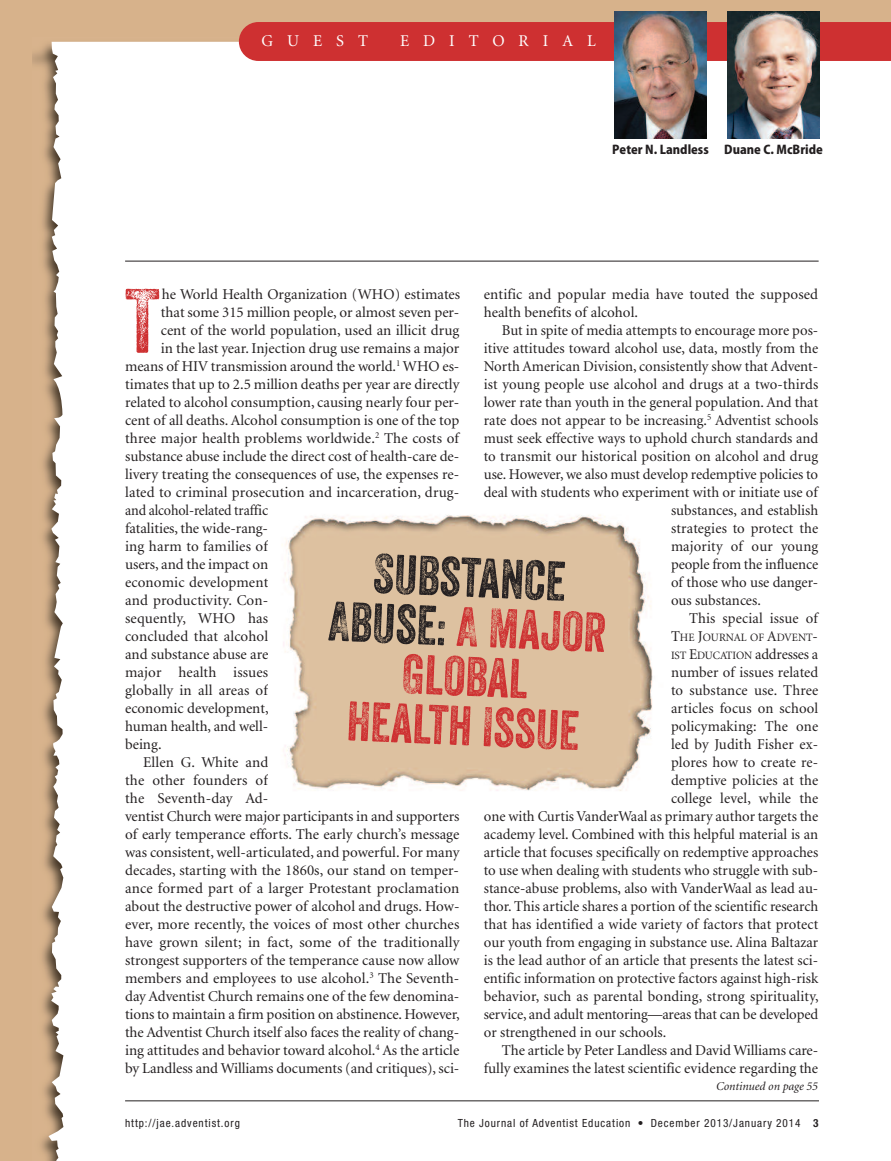
<style>
.page{position:relative;width:891px;height:1161px;background:#d7b28b}
.page>*{position:absolute;margin:0;border:0;box-sizing:border-box;transform-origin:0 0}
.t1{font:88.2px "Veneer Three";color:#ce3031}
.t2{font:54px/49.5px "Veneer Three";color:#ce3031;text-align:center;scale:.95 1}
.t3{font:16.5px "Minion";letter-spacing:.85em;color:#fff}
.t4{font:15px/18px "Minion";color:#231f20}
.t5{font:15px "Minion";color:#231f20;scale:.94 1}
.t6{font:800 12px "Koz Go Pro";color:#231f20}
.t7{font:italic 12px "Minion";color:#231f20}
.t8{font:condensed 11.25px "Helvetica Neue";letter-spacing:.08em;color:#231f20}
.t9{font:11.25px/18px "Minion";letter-spacing:-.015em;color:#231f20}
.t10{font:700 condensed 11.25px "Helvetica Neue";color:#231f20}
.s1{font-size:15px}
.s2{color:#231f20}
</style>
<div class="page">
<div style="left:48px;top:42px;width:843px;height:1119px;background:#fff"></div>
<hr style="left:125px;top:1101px;width:694px;height:1px;background:#231f20">
<hr style="left:125px;top:261px;width:694px;height:1px;background:#231f20">
<div style="left:239px;top:22px;width:652px;height:39px;background:#ce3031"></div>
<img style="left:727px;top:12px;width:92px;height:127px">
<div style="left:268px;top:502px;width:403px;height:298px;background:#fff"></div>
<img style="left:282px;top:514px;width:371px;height:277px">
<img style="left:615px;top:12px;width:92px;height:127px">
<p class="t3" style="left:261px;top:34px;width:108px">GUEST</p>
<p class="t3" style="left:400px;top:34px;width:197px">EDITORIAL</p>
<p class="t6" style="left:612px;top:142px;width:98px">Peter N. Landless</p>
<p class="t6" style="left:724px;top:142px;width:100px">Duane C. McBride</p>
<h1 class="t1" style="left:125px;top:288px;width:36px">T</h1>
<p class="t4" style="left:162px;top:286px;width:300px">he World Health Organization (WHO) estimates</p>
<p class="t4" style="left:484px;top:286px;width:336px">entific and popular media have touted the supposed health benefits of alcohol.</p>
<p class="t4" style="left:502px;top:322px;width:318px">But in spite of media attempts to encourage more pos-</p>
<p class="t4" style="left:484px;top:340px;width:336px">itive attitudes toward alcohol use, data, mostly from the</p>
<p class="t4" style="left:484px;top:358px;width:336px">North American Division, consistently show that Advent-</p>
<p class="t4" style="left:484px;top:376px;width:336px">ist young people use alcohol and drugs at a two-thirds</p>
<p class="t4" style="left:484px;top:394px;width:336px">lower rate than youth in the general population. And that</p>
<p class="t4" style="left:484px;top:412px;width:336px">rate does not appear to be increasing.<sup>5</sup> Adventist schools</p>
<p class="t4" style="left:484px;top:430px;width:336px">must seek effective ways to uphold church standards and</p>
<p class="t4" style="left:484px;top:448px;width:336px">to transmit our historical position on alcohol and drug</p>
<p class="t4" style="left:484px;top:466px;width:336px">use. However, we also must develop redemptive policies to</p>
<p class="t4" style="left:484px;top:484px;width:336px">deal with students who experiment with or initiate use of</p>
<p class="t4" style="left:671px;top:502px;width:149px">substances, and establish</p>
<p class="t4" style="left:671px;top:520px;width:149px">strategies to protect the</p>
<p class="t4" style="left:671px;top:538px;width:149px">majority of our young</p>
<p class="t4" style="left:671px;top:556px;width:149px">people from the influence</p>
<p class="t4" style="left:671px;top:574px;width:149px">of those who use danger-</p>
<p class="t4" style="left:671px;top:592px;width:91px">ous substances.</p>
<p class="t4" style="left:689px;top:610px;width:130px">This special issue of</p>
<p class="t9" style="left:671px;top:629px;width:149px"><span class="s1">T</span>HE <span class="s1">J</span>OURNAL OF <span class="s1">A</span>DVENT<span class="s1">-<br></span>IST <span class="s1">E</span>DUCATION <span class="s1">addresses a</span></p>
<p class="t4" style="left:671px;top:664px;width:149px">number of issues related</p>
<p class="t4" style="left:671px;top:682px;width:149px">to substance use. Three</p>
<p class="t4" style="left:671px;top:700px;width:149px">articles focus on school</p>
<p class="t4" style="left:671px;top:718px;width:149px">policymaking: The one</p>
<p class="t4" style="left:671px;top:736px;width:149px">led by Judith Fisher ex-</p>
<p class="t4" style="left:671px;top:754px;width:149px">plores how to create re-</p>
<p class="t4" style="left:671px;top:772px;width:149px">demptive policies at the</p>
<p class="t4" style="left:671px;top:790px;width:149px">college level, while the</p>
<p class="t4" style="left:484px;top:808px;width:336px">one with Curtis VanderWaal as primary author targets the</p>
<p class="t4" style="left:484px;top:826px;width:336px">academy level. Combined with this helpful material is an</p>
<p class="t4" style="left:484px;top:844px;width:336px">article that focuses specifically on redemptive approaches</p>
<p class="t4" style="left:484px;top:862px;width:336px">to use when dealing with students who struggle with sub-</p>
<p class="t4" style="left:484px;top:880px;width:336px">stance-abuse problems, also with VanderWaal as lead au-</p>
<p class="t4" style="left:484px;top:898px;width:336px">thor. This article shares a portion of the scientific research</p>
<p class="t4" style="left:484px;top:916px;width:336px">that has identified a wide variety of factors that protect</p>
<p class="t4" style="left:484px;top:934px;width:336px">our youth from engaging in substance use. Alina Baltazar</p>
<p class="t4" style="left:484px;top:952px;width:336px">is the lead author of an article that presents the latest sci-</p>
<p class="t4" style="left:484px;top:970px;width:336px">entific information on protective factors against high-risk</p>
<p class="t4" style="left:484px;top:988px;width:336px">behavior, such as parental bonding, strong spirituality,</p>
<p class="t4" style="left:484px;top:1006px;width:336px">service, and adult mentoring—areas that can be developed</p>
<p class="t4" style="left:484px;top:1024px;width:184px">or strengthened in our schools.</p>
<p class="t4" style="left:502px;top:1042px;width:318px">The article by Peter Landless and David Williams care-</p>
<p class="t4" style="left:484px;top:1060px;width:336px">fully examines the latest scientific evidence regarding the</p>
<p class="t4" style="left:161px;top:304px;width:300px">that some 315 million people, or almost seven per-</p>
<p class="t4" style="left:161px;top:322px;width:300px">cent of the world population, used an illicit drug</p>
<p class="t4" style="left:161px;top:340px;width:300px">in the last year. Injection drug use remains a major</p>
<p class="t4" style="left:125px;top:358px;width:336px">means of HIV transmission around the world.<sup>1</sup> WHO es-</p>
<p class="t4" style="left:125px;top:376px;width:336px">timates that up to 2.5 million deaths per year are directly</p>
<p class="t4" style="left:125px;top:394px;width:336px">related to alcohol consumption, causing nearly four per-</p>
<p class="t4" style="left:125px;top:412px;width:336px">cent of all deaths. Alcohol consumption is one of the top</p>
<p class="t4" style="left:125px;top:430px;width:335px">three major health problems worldwide.<sup>2</sup> The costs of</p>
<p class="t4" style="left:125px;top:448px;width:336px">substance abuse include the direct cost of health-care de-</p>
<p class="t4" style="left:125px;top:466px;width:336px">livery treating the consequences of use, the expenses re-</p>
<p class="t4" style="left:125px;top:484px;width:336px">lated to criminal prosecution and incarceration, drug-</p>
<p class="t5" style="left:125px;top:504px;width:154px">and alcohol-related traffic</p>
<p class="t4" style="left:125px;top:520px;width:145px">fatalities, the wide-rang-</p>
<p class="t4" style="left:125px;top:538px;width:144px">ing harm to families of</p>
<p class="t4" style="left:125px;top:556px;width:145px">users, and the impact on</p>
<p class="t4" style="left:125px;top:574px;width:145px">economic development</p>
<p class="t4" style="left:125px;top:592px;width:145px">and productivity. Con-</p>
<p class="t4" style="left:125px;top:610px;width:145px">sequently, WHO has</p>
<p class="t4" style="left:125px;top:628px;width:145px">concluded that alcohol</p>
<p class="t4" style="left:125px;top:646px;width:145px">and substance abuse are</p>
<p class="t4" style="left:125px;top:664px;width:145px">major health issues</p>
<p class="t4" style="left:125px;top:682px;width:144px">globally in all areas of</p>
<p class="t4" style="left:125px;top:700px;width:145px">economic development,</p>
<p class="t4" style="left:125px;top:718px;width:145px">human health, and well-</p>
<p class="t4" style="left:125px;top:736px;width:38px">being.</p>
<p class="t4" style="left:143px;top:754px;width:127px">Ellen G. White and</p>
<p class="t4" style="left:125px;top:772px;width:144px">the other founders of</p>
<p class="t4" style="left:125px;top:790px;width:145px">the Seventh-day Ad-</p>
<p class="t4" style="left:125px;top:808px;width:336px">ventist Church were major participants in and supporters</p>
<p class="t4" style="left:125px;top:826px;width:336px">of early temperance efforts. The early church’s message</p>
<p class="t4" style="left:125px;top:844px;width:336px">was consistent, well-articulated, and powerful. For many</p>
<p class="t4" style="left:125px;top:862px;width:335px">decades, starting with the 1860s, our stand on temper-</p>
<p class="t4" style="left:125px;top:880px;width:336px">ance formed part of a larger Protestant proclamation</p>
<p class="t4" style="left:125px;top:898px;width:336px">about the destructive power of alcohol and drugs. How-</p>
<p class="t4" style="left:125px;top:916px;width:336px">ever, more recently, the voices of most other churches</p>
<p class="t4" style="left:125px;top:934px;width:336px">have grown silent; in fact, some of the traditionally</p>
<p class="t4" style="left:125px;top:952px;width:336px">strongest supporters of the temperance cause now allow</p>
<p class="t4" style="left:125px;top:970px;width:336px">members and employees to use alcohol.<sup>3</sup> The Seventh-</p>
<p class="t4" style="left:125px;top:988px;width:336px">day Adventist Church remains one of the few denomina-</p>
<p class="t4" style="left:125px;top:1006px;width:336px">tions to maintain a firm position on abstinence. However,</p>
<p class="t4" style="left:125px;top:1024px;width:336px">the Adventist Church itself also faces the reality of chang-</p>
<p class="t4" style="left:125px;top:1042px;width:336px">ing attitudes and behavior toward alcohol.<sup>4</sup> As the article</p>
<p class="t4" style="left:125px;top:1060px;width:336px">by Landless and Williams documents (and critiques), sci-</p>
<h2 class="t2" style="left:331px;top:551px;width:294px;rotate:2deg"><span class="s2">Substance<br>Abuse:</span> A Major<br>Global<br>Health Issue</h2>
<p class="t7" style="left:716px;top:1082px;width:103px">Continued on page 55</p>
<p class="t8" style="left:125px;top:1119px;width:116px">http://jae.adventist.org</p>
<p class="t8" style="left:458px;top:1119px;width:344px">The Journal of Adventist Education • December 2013/January 2014</p>
<p class="t10" style="left:813px;top:1119px;width:7px">3</p>
</div>
